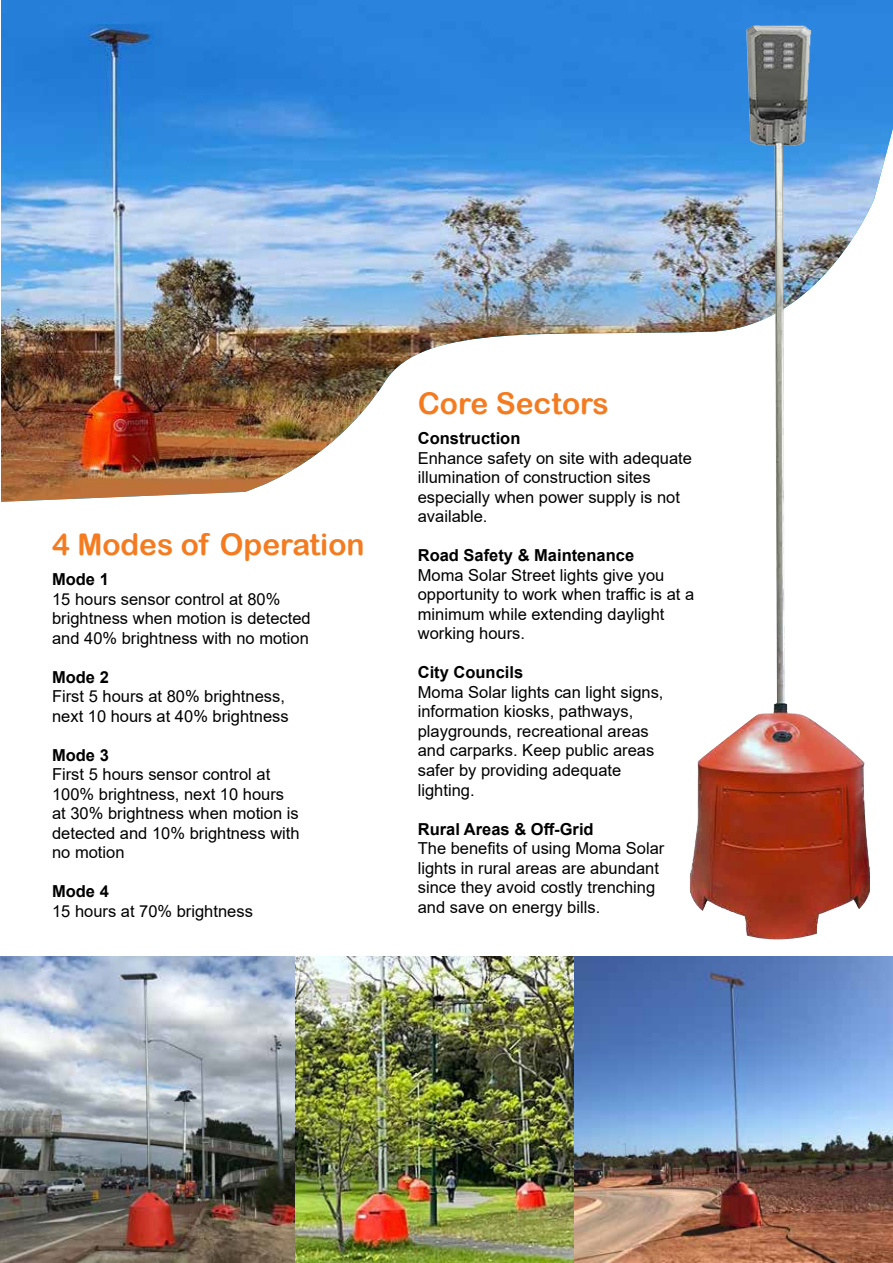
<style>
.page{position:relative;width:893px;height:1263px;background:#fff}
.page>*{position:absolute;margin:0;border:0;box-sizing:border-box;transform-origin:0 0}
.t1{font:30px "Arial Rounded MT Bold";color:#f47b20}
.t2{font:16.5px/19.5px "Arial";color:#000}
.t3{font:700 16.5px "Arial";color:#000}
</style>
<div class="page">
<img style="left:1px;top:0;width:892px;height:502px">
<img style="left:690px;top:26px;width:180px;height:913px">
<img style="left:0;top:957px;width:893px;height:306px">
<h1 class="t1" style="left:52px;top:527px;width:314px">4 Modes of Operation</h1>
<p class="t3" style="left:52px;top:568px;width:58px">Mode 1</p>
<p class="t2" style="left:52px;top:589px;width:260px">15 hours sensor control at 80% brightness when motion is detected and 40% brightness with no motion</p>
<p class="t3" style="left:52px;top:665px;width:58px">Mode 2</p>
<p class="t2" style="left:52px;top:686px;width:238px">First 5 hours at 80% brightness, next 10 hours at 40% brightness</p>
<p class="t3" style="left:52px;top:743px;width:58px">Mode 3</p>
<p class="t2" style="left:52px;top:764px;width:249px">First 5 hours sensor control at<br>100% brightness, next 10 hours at 30% brightness when motion is detected and 10% brightness with no motion</p>
<p class="t3" style="left:52px;top:880px;width:58px">Mode 4</p>
<p class="t2" style="left:52px;top:901px;width:202px">15 hours at 70% brightness</p>
<h1 class="t1" style="left:418px;top:386px;width:193px">Core Sectors</h1>
<p class="t3" style="left:418px;top:427px;width:104px">Construction</p>
<p class="t2" style="left:418px;top:448px;width:276px">Enhance safety on site with adequate illumination of construction sites especially when power supply is not available.</p>
<p class="t3" style="left:418px;top:544px;width:218px">Road Safety &amp; Maintenance</p>
<p class="t2" style="left:418px;top:565px;width:278px">Moma Solar Street lights give you opportunity to work when traffic is at a minimum while extending daylight working hours.</p>
<p class="t3" style="left:418px;top:661px;width:107px">City Councils</p>
<p class="t2" style="left:418px;top:682px;width:247px">Moma Solar lights can light signs, information kiosks, pathways, playgrounds, recreational areas and carparks. Keep public areas safer by providing adequate lighting.</p>
<p class="t3" style="left:418px;top:817px;width:177px">Rural Areas &amp; Off-Grid</p>
<p class="t2" style="left:418px;top:838px;width:248px">The benefits of using Moma Solar lights in rural areas are abundant since they avoid costly trenching and save on energy bills.</p>
</div>
